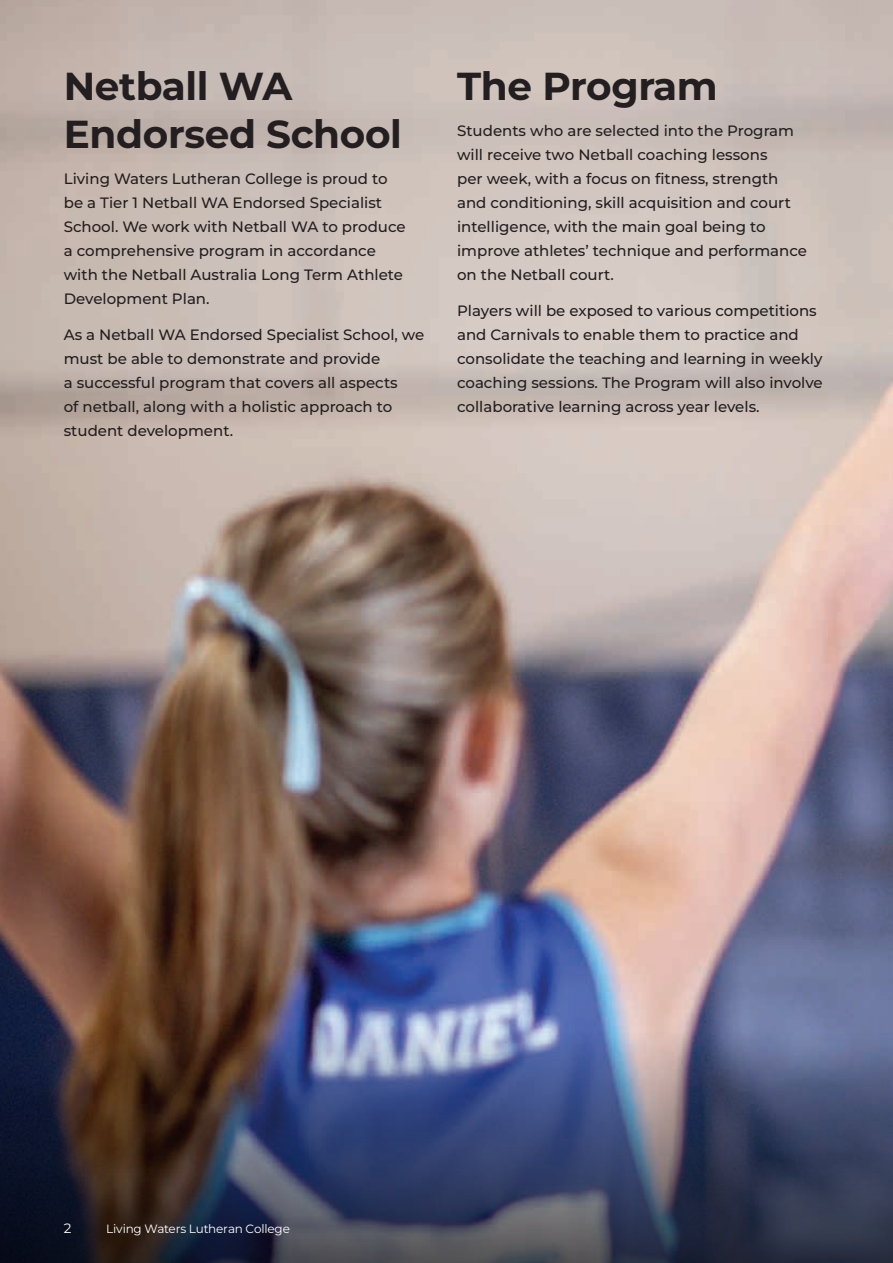
<style>
.page{position:relative;width:893px;height:1263px;background:#fff}
.page>*{position:absolute;margin:0;border:0;box-sizing:border-box;transform-origin:0 0}
.t1{font:700 39px/48px "Montserrat";letter-spacing:-.01em;color:#231f20}
.t2{font:500 15px/24px "Montserrat";color:#231f20}
.t3{font:13.5px "Montserrat";color:#fff}
.t4{font:12px "Montserrat";letter-spacing:-.015em;color:#fff}
</style>
<div class="page">
<img style="left:0;top:0;width:893px;height:1031px">
<img style="left:0;top:1031px;width:893px;height:232px">
<h1 class="t1" style="left:64px;top:61px;width:340px">Netball WA<br>Endorsed School</h1>
<p class="t2" style="left:64px;top:166px;width:343px">Living Waters Lutheran College is proud to be a Tier 1 Netball WA Endorsed Specialist School. We work with Netball WA to produce a comprehensive program in accordance with the Netball Australia Long Term Athlete Development Plan.</p>
<p class="t2" style="left:64px;top:322px;width:362px">As a Netball WA Endorsed Specialist School, we must be able to demonstrate and provide<br>a successful program that covers all aspects<br>of netball, along with a holistic approach to student development.</p>
<h1 class="t1" style="left:457px;top:61px;width:262px">The Program</h1>
<p class="t2" style="left:457px;top:118px;width:351px">Students who are selected into the Program will receive two Netball coaching lessons<br>per week, with a focus on fitness, strength and conditioning, skill acquisition and court intelligence, with the main goal being to improve athletes’ technique and performance on the Netball court.</p>
<p class="t2" style="left:457px;top:298px;width:367px">Players will be exposed to various competitions and Carnivals to enable them to practice and consolidate the teaching and learning in weekly coaching sessions. The Program will also involve collaborative learning across year levels.</p>
<p class="t3" style="left:64px;top:1219px;width:9px">2</p>
<p class="t4" style="left:106px;top:1221px;width:185px">Living Waters Lutheran College</p>
</div>
